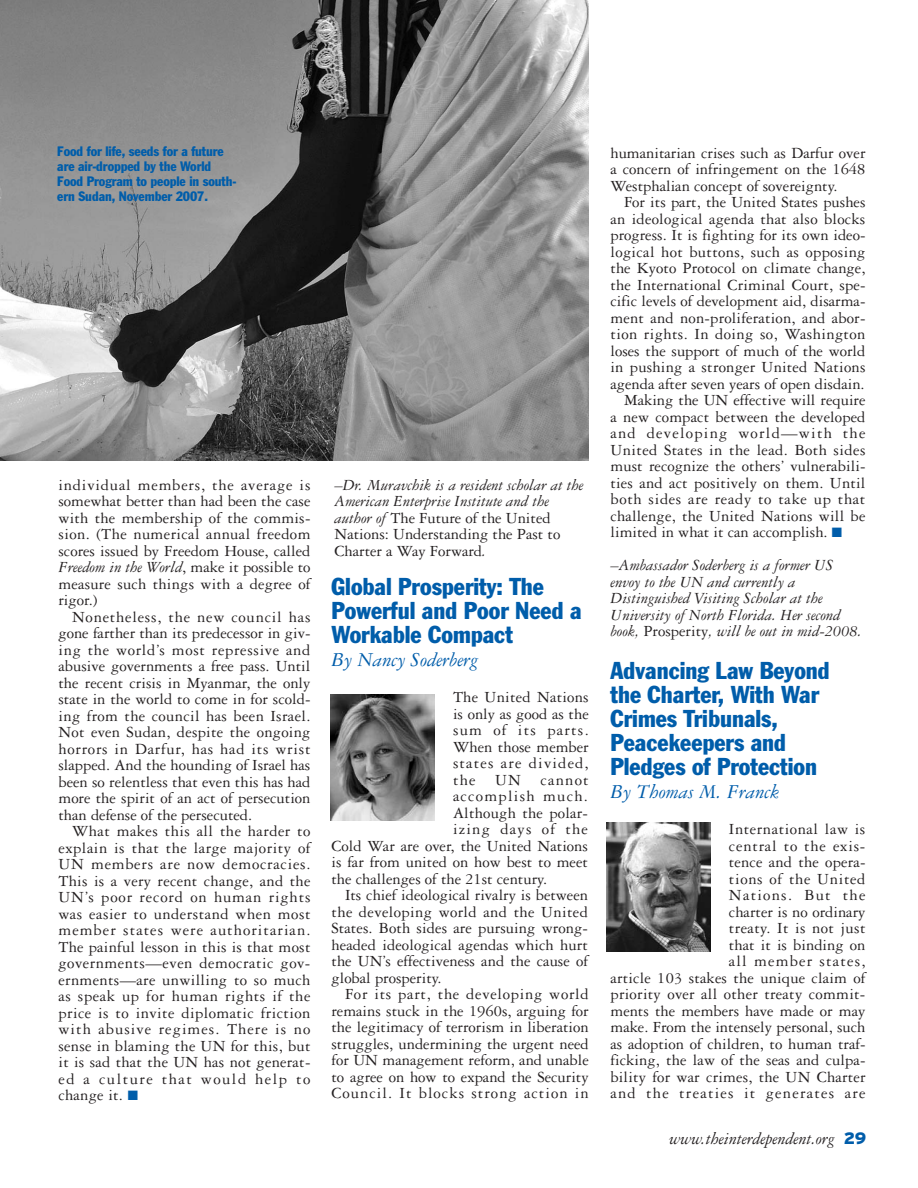
<style>
.page{position:relative;width:918px;height:1188px;background:#fff}
.page>*{position:absolute;margin:0;border:0;box-sizing:border-box;transform-origin:0 0}
.t1{font:condensed 24px/24px "Franklin Gothic";color:#005daa}
.t2{font:italic 21px "Garamond Three";color:#005daa}
.t3{font:italic 18px "Garamond Three";color:#231f20}
.t4{font:16.5px/16.5px "Garamond Three";letter-spacing:.005em;color:#231f20;text-align:justify}
.t5{font:italic 16.5px/16.5px "Garamond Three";color:#231f20}
.t6{font:16.5px "Garamond Three";letter-spacing:.025em;color:#231f20}
.t7{font:16.5px "Garamond Three";letter-spacing:.075em;color:#231f20}
.t8{font:16.5px "Garamond Three";letter-spacing:.06em;color:#231f20}
.t9{font:16.5px "Garamond Three";letter-spacing:.045em;color:#231f20}
.t10{font:16.5px "Garamond Three";letter-spacing:.04em;color:#231f20}
.t11{font:16.5px "Garamond Three";letter-spacing:.07em;color:#231f20}
.t12{font:condensed 13.5px/15px "Franklin Gothic";letter-spacing:-.005em;color:#005daa}
.s1{font-style:italic}
.s2{color:#005daa}
.s3{font-style:normal}
.s4{font-family:"Interstate";font-weight:900;font-style:normal;font-size:16.5px;color:#005daa}
</style>
<div class="page">
<img style="left:330px;top:694px;width:105px;height:126px">
<img style="left:606px;top:822px;width:105px;height:129px">
<img style="left:0;top:0;width:588px;height:461px">
<p class="t12" style="left:57px;top:145px;width:181px">Food for life, seeds for a future are air-dropped by the World<br>Food Program to people in south&shy;ern Sudan, November 2007.</p>
<p class="t4" style="left:59px;top:478px;width:254px">individual members, the average is somewhat better than had been the case with the membership of the commis&shy;sion. (The numerical annual freedom scores issued by Freedom House, called <span class="s1">Freedom in the World</span>, make it possible to measure such things with a degree of rigor.)</p>
<p class="t4" style="left:59px;top:610px;width:254px;text-indent:14px">Nonetheless, the new council has gone farther than its predecessor in giv&shy;ing the world’s most repressive and abusive governments a free pass. Until the recent crisis in Myanmar, the only state in the world to come in for scold&shy;ing from the council has been Israel.<br>Not even Sudan, despite the ongoing horrors in Darfur, has had its wrist slapped. And the hounding of Israel has been so relentless that even this has had more the spirit of an act of persecution than defense of the persecuted.</p>
<p class="t4" style="left:59px;top:824px;width:254px;text-indent:14px">What makes this all the harder to explain is that the large majority of UN members are now democracies.<br>This is a very recent change, and the UN’s poor record on human rights was easier to understand when most member states were authoritarian.<br>The painful lesson in this is that most governments—even democratic gov&shy;ernments—are unwilling to so much as speak up for human rights if the price is to invite diplomatic friction with abusive regimes. There is no sense in blaming the UN for this, but it is sad that the UN has not generat&shy;ed a culture that would help to change it. <span class="s2">■</span></p>
<p class="t5" style="left:334px;top:478px;width:250px">–Dr. Muravchik is a resident scholar at the American Enterprise Institute and the author of <span class="s3">The Future of the United Nations: Understanding the Past to Charter a Way Forward</span>.</p>
<h1 class="t1" style="left:332px;top:576px;width:252px">Global Prosperity: The<br>Powerful and Poor Need a<br>Workable Compact</h1>
<p class="t2" style="left:332px;top:652px;width:148px">By Nancy Soderberg</p>
<p class="t4" style="left:453px;top:690px;width:137px">The United Nations</p>
<p class="t4" style="left:453px;top:707px;width:137px">is only as good as the</p>
<p class="t7" style="left:453px;top:724px;width:137px">sum of its parts.</p>
<p class="t4" style="left:453px;top:740px;width:137px">When those member</p>
<p class="t11" style="left:453px;top:757px;width:137px">states are divided,</p>
<p class="t7" style="left:453px;top:774px;width:137px">the UN cannot</p>
<p class="t7" style="left:453px;top:790px;width:136px">accomplish much.</p>
<p class="t4" style="left:453px;top:806px;width:137px">Although the polar-</p>
<p class="t7" style="left:453px;top:823px;width:136px">izing days of the</p>
<p class="t4" style="left:332px;top:839px;width:258px">Cold War are over, the United Nations</p>
<p class="t4" style="left:332px;top:855px;width:258px">is far from united on how best to meet</p>
<p class="t4" style="left:332px;top:872px;width:217px">the challenges of the 21st century.</p>
<p class="t4" style="left:345px;top:888px;width:245px">Its chief ideological rivalry is between</p>
<p class="t6" style="left:332px;top:906px;width:258px">the developing world and the United</p>
<p class="t4" style="left:332px;top:921px;width:258px">States. Both sides are pursuing wrong-</p>
<p class="t4" style="left:332px;top:938px;width:258px">headed ideological agendas which hurt</p>
<p class="t4" style="left:332px;top:954px;width:258px">the UN’s effectiveness and the cause of</p>
<p class="t4" style="left:332px;top:971px;width:112px">global prosperity.</p>
<p class="t9" style="left:345px;top:988px;width:245px">For its part, the developing world</p>
<p class="t4" style="left:332px;top:1004px;width:259px">remains stuck in the 1960s, arguing for</p>
<p class="t4" style="left:332px;top:1020px;width:259px">the legitimacy of terrorism in liberation</p>
<p class="t4" style="left:332px;top:1037px;width:259px">struggles, undermining the urgent need</p>
<p class="t4" style="left:332px;top:1053px;width:259px">for UN management reform, and unable</p>
<p class="t4" style="left:332px;top:1070px;width:259px">to agree on how to expand the Security</p>
<p class="t8" style="left:332px;top:1087px;width:259px">Council. It blocks strong action in</p>
<p class="t4" style="left:610px;top:146px;width:257px">humanitarian crises such as Darfur over a concern of infringement on the 1648<br>Westphalian concept of sovereignty.</p>
<p class="t4" style="left:624px;top:195px;width:243px">For its part, the United States pushes</p>
<p class="t4" style="left:610px;top:212px;width:256px">an ideological agenda that also blocks</p>
<p class="t4" style="left:610px;top:228px;width:257px">progress. It is fighting for its own ideo-</p>
<p class="t4" style="left:610px;top:245px;width:256px">logical hot buttons, such as opposing</p>
<p class="t4" style="left:610px;top:261px;width:257px">the Kyoto Protocol on climate change,</p>
<p class="t4" style="left:610px;top:278px;width:257px">the International Criminal Court, spe-</p>
<p class="t4" style="left:610px;top:294px;width:257px">cific levels of development aid, disarma-</p>
<p class="t4" style="left:610px;top:311px;width:257px">ment and non-proliferation, and abor-</p>
<p class="t6" style="left:610px;top:328px;width:257px">tion rights. In doing so, Washington</p>
<p class="t4" style="left:610px;top:344px;width:256px">loses the support of much of the world</p>
<p class="t4" style="left:610px;top:360px;width:256px">in pushing a stronger United Nations</p>
<p class="t4" style="left:610px;top:377px;width:256px">agenda after seven years of open disdain.</p>
<p class="t4" style="left:624px;top:393px;width:243px">Making the UN effective will require</p>
<p class="t4" style="left:610px;top:410px;width:257px">a new compact between the developed</p>
<p class="t7" style="left:610px;top:427px;width:256px">and developing world—with the</p>
<p class="t6" style="left:610px;top:444px;width:256px">United States in the lead. Both sides</p>
<p class="t4" style="left:610px;top:459px;width:257px">must recognize the others’ vulnerabili-</p>
<p class="t4" style="left:610px;top:476px;width:257px">ties and act positively on them. Until</p>
<p class="t10" style="left:610px;top:493px;width:256px">both sides are ready to take up that</p>
<p class="t4" style="left:610px;top:509px;width:256px">challenge, the United Nations will be</p>
<p class="t4" style="left:610px;top:525px;width:233px">limited in what it can accomplish. <span class="s2">■</span></p>
<p class="t5" style="left:610px;top:558px;width:253px">–Ambassador Soderberg is a former US envoy to the UN and currently a Distinguished Visiting Scholar at the University of North Florida. Her second book, <span class="s3">Prosperity</span>, will be out in mid-2008.</p>
<h1 class="t1" style="left:610px;top:660px;width:221px">Advancing Law Beyond the Charter, With War<br>Crimes Tribunals,<br>Peacekeepers and<br>Pledges of Protection</h1>
<p class="t2" style="left:610px;top:784px;width:171px">By Thomas M. Franck</p>
<p class="t4" style="left:610px;top:822px;width:257px;text-align:right">International law is<br>central to the exis-<br>tence and the opera-<br>tions of the United<br>Nations. But the<br>charter is no ordinary<br>treaty. It is not just<br>that it is binding on<br>all member states,<br>article 103 stakes the unique claim of priority over all other treaty commit&shy;ments the members have made or may make. From the intensely personal, such as adoption of children, to human traf&shy;ficking, the law of the seas and culpa&shy;bility for war crimes, the UN Charter and the treaties it generates are</p>
<p class="t3" style="left:669px;top:1132px;width:199px">www.theinterdependent.org <span class="s4">29</span></p>
</div>
